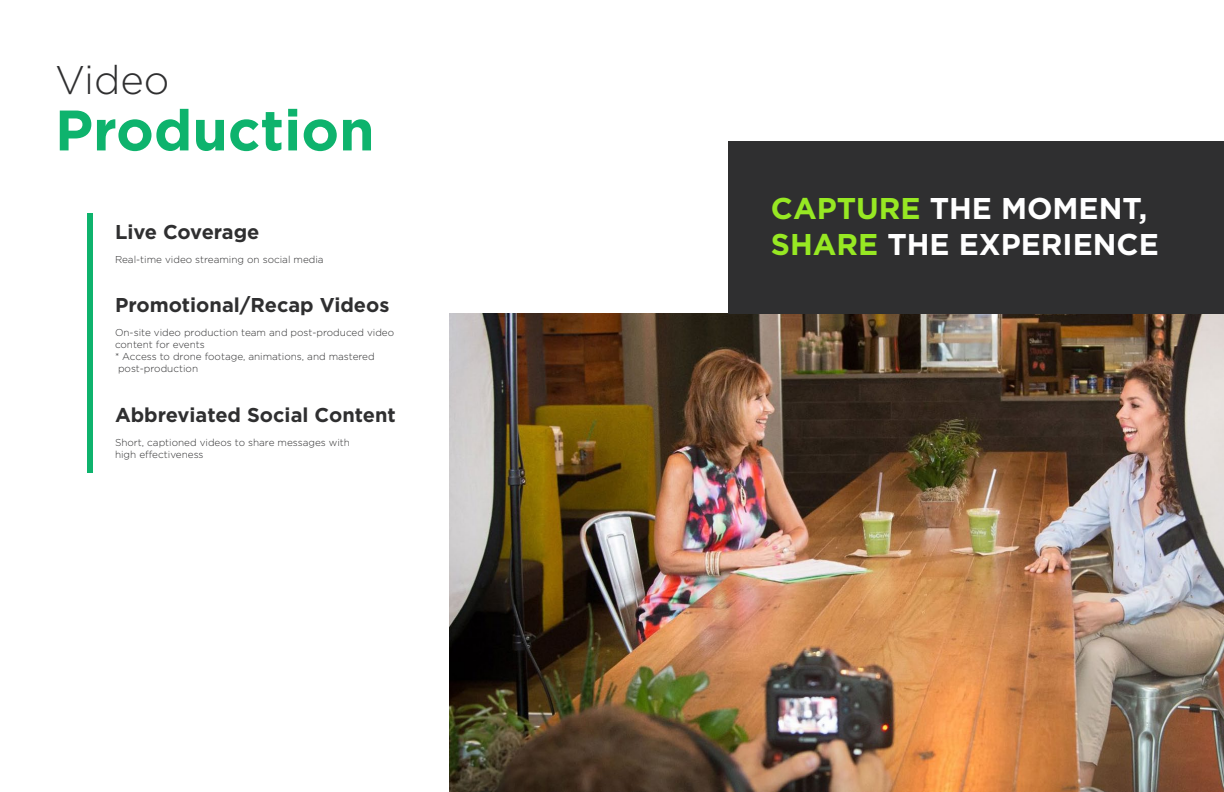
<style>
.page{position:relative;width:1224px;height:792px;background:#fff}
.page>*{position:absolute;margin:0;border:0;box-sizing:border-box;transform-origin:0 0}
.t1{font:700 57px "Gotham";color:#0eb36d}
.t2{font:300 40px "Gotham";color:#2f2f30}
.t3{font:700 30px "Gotham";color:#fff}
.t4{font:700 30px "Gotham";color:#97e823}
.t5{font:700 20px "Gotham";color:#2f2f30}
.t6{font:300 10px/12px "Gotham";color:#2f2f30}
.s1{color:#fff}
.s2{color:#97e823}
</style>
<div class="page">
<div style="left:87px;top:213px;width:6px;height:260px;background:#0eb36d"></div>
<img style="left:450px;top:314px;width:774px;height:478px">
<div style="left:728px;top:141px;width:496px;height:173px;background:#2f2f30"></div>
<h2 class="t2" style="left:55px;top:59px;width:116px">Video</h2>
<h1 class="t1" style="left:55px;top:97px;width:321px">Production</h1>
<h3 class="t5" style="left:115px;top:221px;width:146px">Live Coverage</h3>
<p class="t6" style="left:115px;top:254px;width:210px">Real-time video streaming on social media</p>
<h3 class="t5" style="left:115px;top:294px;width:276px">Promotional/Recap Videos</h3>
<p class="t6" style="left:115px;top:327px;width:281px">On-site video production team and post-produced video</p>
<p class="t6" style="left:115px;top:339px;width:91px">content for events</p>
<p class="t6" style="left:115px;top:351px;width:261px">* Access to drone footage, animations, and mastered</p>
<p class="t6" style="left:118px;top:363px;width:82px">post-production</p>
<h3 class="t5" style="left:115px;top:403px;width:282px">Abbreviated Social Content</h3>
<p class="t6" style="left:115px;top:436px;width:237px">Short, captioned videos to share messages with high effectiveness</p>
<h3 class="t4" style="left:771px;top:191px;width:256px">Capture <span class="s1">the mom</span></h3>
<h3 class="t3" style="left:1079px;top:191px;width:70px">ent,</h3>
<h3 class="t4" style="left:771px;top:227px;width:42px">Shar</h3>
<h3 class="t3" style="left:858px;top:227px;width:302px"><span class="s2">e</span> th e experience</h3>
</div>
